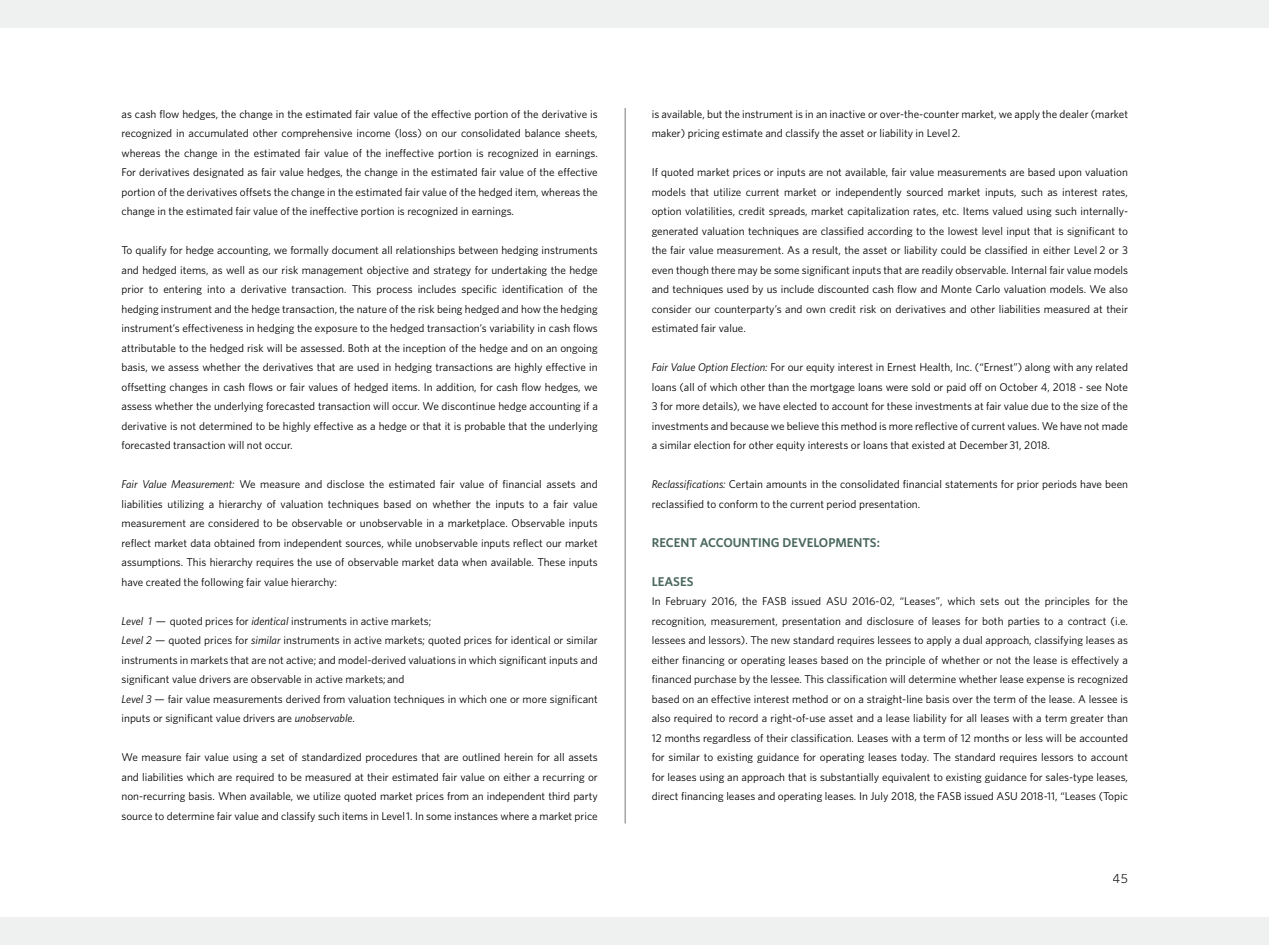
<style>
.page{position:relative;width:1269px;height:945px;background:#fff}
.page>*{position:absolute;margin:0;border:0;box-sizing:border-box;transform-origin:0 0}
.t1{font:13.5px "Whitney";color:#231f20}
.Paragraph_Subhead{font:600 12.75px "Whitney";color:#49675d}
.Main_paragraph_style{font:11.25px/19.5px "Whitney";color:#020304;text-align:justify}
.s1{font-style:italic}
</style>
<div class="page">
<div style="left:0;top:0;width:1269px;height:28px;background:#eff1f1"></div>
<div style="left:0;top:917px;width:1269px;height:28px;background:#eff1f1"></div>
<hr style="left:625px;top:108px;width:1px;height:716px;background:#77797b">
<p class="Main_paragraph_style" style="left:122px;top:104px;width:478px">as cash flow hedges, the change in the estimated fair value of the effective portion of the derivative is recognized in accumulated other comprehensive income (loss) on our consolidated balance sheets, whereas the change in the estimated fair value of the ineffective portion is recognized in earnings.<br>For derivatives designated as fair value hedges, the change in the estimated fair value of the effective portion of the derivatives offsets the change in the estimated fair value of the hedged item, whereas the change in the estimated fair value of the ineffective portion is recognized in earnings.</p>
<p class="Main_paragraph_style" style="left:122px;top:240px;width:478px">To qualify for hedge accounting, we formally document all relationships between hedging instruments and hedged items, as well as our risk management objective and strategy for undertaking the hedge prior to entering into a derivative transaction. This process includes specific identification of the hedging instrument and the hedge transaction, the nature of the risk being hedged and how the hedging instrument’s effectiveness in hedging the exposure to the hedged transaction’s variability in cash flows attributable to the hedged risk will be assessed. Both at the inception of the hedge and on an ongoing basis, we assess whether the derivatives that are used in hedging transactions are highly effective in offsetting changes in cash flows or fair values of hedged items. In addition, for cash flow hedges, we assess whether the underlying forecasted transaction will occur. We discontinue hedge accounting if a derivative is not determined to be highly effective as a hedge or that it is probable that the underlying forecasted transaction will not occur.</p>
<p class="Main_paragraph_style" style="left:122px;top:474px;width:478px"><span class="s1">Fair Value Measurement:</span> We measure and disclose the estimated fair value of financial assets and liabilities utilizing a hierarchy of valuation techniques based on whether the inputs to a fair value measurement are considered to be observable or unobservable in a marketplace. Observable inputs reflect market data obtained from independent sources, while unobservable inputs reflect our market assumptions. This hierarchy requires the use of observable market data when available. These inputs have created the following fair value hierarchy:</p>
<p class="Main_paragraph_style" style="left:122px;top:611px;width:311px"><span class="s1">Level 1</span> — quoted prices for <span class="s1">identical</span> instruments in active markets;</p>
<p class="Main_paragraph_style" style="left:122px;top:630px;width:478px"><span class="s1">Level 2</span> — quoted prices for <span class="s1">similar</span> instruments in active markets; quoted prices for identical or similar instruments in markets that are not active; and model-derived valuations in which significant inputs and significant value drivers are observable in active markets; and</p>
<p class="Main_paragraph_style" style="left:122px;top:689px;width:478px"><span class="s1">Level 3</span> — fair value measurements derived from valuation techniques in which one or more significant inputs or significant value drivers are <span class="s1">unobservable.</span></p>
<p class="Main_paragraph_style" style="left:122px;top:747px;width:478px">We measure fair value using a set of standardized procedures that are outlined herein for all assets and liabilities which are required to be measured at their estimated fair value on either a recurring or non-recurring basis. When available, we utilize quoted market prices from an independent third party source to determine fair value and classify such items in Level 1. In some instances where a market price</p>
<p class="Main_paragraph_style" style="left:652px;top:104px;width:478px">is available, but the instrument is in an inactive or over-the-counter market, we apply the dealer (market maker) pricing estimate and classify the asset or liability in Level 2.</p>
<p class="Main_paragraph_style" style="left:652px;top:162px;width:478px">If quoted market prices or inputs are not available, fair value measurements are based upon valuation models that utilize current market or independently sourced market inputs, such as interest rates, option volatilities, credit spreads, market capitalization rates, etc. Items valued using such internally&shy;generated valuation techniques are classified according to the lowest level input that is significant to the fair value measurement. As a result, the asset or liability could be classified in either Level 2 or 3 even though there may be some significant inputs that are readily observable. Internal fair value models and techniques used by us include discounted cash flow and Monte Carlo valuation models. We also consider our counterparty’s and own credit risk on derivatives and other liabilities measured at their estimated fair value.</p>
<p class="Main_paragraph_style" style="left:652px;top:357px;width:478px"><span class="s1">Fair Value Option Election:</span> For our equity interest in Ernest Health, Inc. (“Ernest”) along with any related loans (all of which other than the mortgage loans were sold or paid off on October 4, 2018 - see Note 3 for more details), we have elected to account for these investments at fair value due to the size of the investments and because we believe this method is more reflective of current values. We have not made a similar election for other equity interests or loans that existed at December 31, 2018.</p>
<p class="Main_paragraph_style" style="left:652px;top:474px;width:478px"><span class="s1">Reclassifications:</span> Certain amounts in the consolidated financial statements for prior periods have been reclassified to conform to the current period presentation.</p>
<p class="Paragraph_Subhead" style="left:652px;top:535px;width:230px">RECENT ACCOUNTING DEVELOPMENTS:</p>
<p class="Paragraph_Subhead" style="left:652px;top:574px;width:43px">LEASES</p>
<p class="Main_paragraph_style" style="left:652px;top:591px;width:478px">In February 2016, the FASB issued ASU 2016-02, “Leases”, which sets out the principles for the recognition, measurement, presentation and disclosure of leases for both parties to a contract (i.e. lessees and lessors). The new standard requires lessees to apply a dual approach, classifying leases as either financing or operating leases based on the principle of whether or not the lease is effectively a financed purchase by the lessee. This classification will determine whether lease expense is recognized based on an effective interest method or on a straight-line basis over the term of the lease. A lessee is also required to record a right-of-use asset and a lease liability for all leases with a term greater than 12 months regardless of their classification. Leases with a term of 12 months or less will be accounted for similar to existing guidance for operating leases today. The standard requires lessors to account for leases using an approach that is substantially equivalent to existing guidance for sales-type leases, direct financing leases and operating leases. In July 2018, the FASB issued ASU 2018-11, “Leases (Topic</p>
<p class="t1" style="left:1113px;top:871px;width:17px">45</p>
</div>
